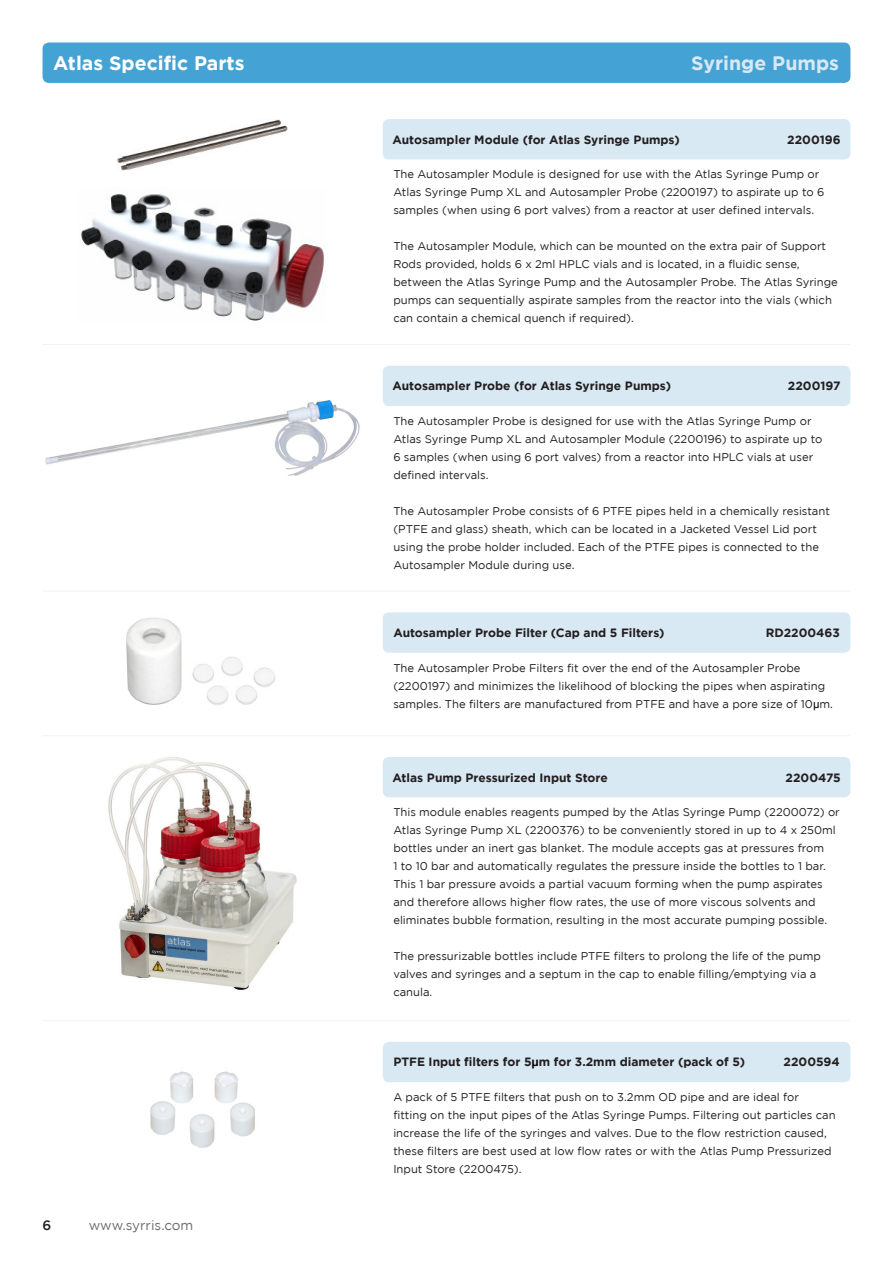
<style>
.page{position:relative;width:893px;height:1263px;background:#fff}
.page>*{position:absolute;margin:0;border:0;box-sizing:border-box;transform-origin:0 0}
.t1{font:700 19.5px "Gotham";color:#fff}
.t2{font:700 19.5px "Gotham";color:#d9e9f4}
.Page_Numbers{font:13.5px "Gotham";color:#6c6d70}
.Page_Numbers-2{font:500 13.5px "Gotham";color:#231f20}
.Product_Name{font:700 12px "Gotham";color:#231f20}
.Part_Number{font:700 12px "Gotham";color:#231f20}
.t3{font:11.25px/18px "Gotham";color:#231f20}
.s1{font-family:"Arial";color:#000}
</style>
<div class="page">
<div style="left:383px;top:366px;width:467px;height:40px;background:#d9e9f4;border-radius:6px"></div>
<img style="left:45px;top:400px;width:315px;height:76px">
<div style="left:383px;top:757px;width:467px;height:40px;background:#d9e9f4;border-radius:6px"></div>
<img style="left:108px;top:757px;width:189px;height:233px">
<div style="left:383px;top:1042px;width:467px;height:40px;background:#d9e9f4;border-radius:6px"></div>
<img style="left:150px;top:1071px;width:105px;height:77px">
<hr style="left:43px;top:344px;width:807px;height:1px;background:#f2f3f4">
<hr style="left:43px;top:1020px;width:807px;height:1px;background:#f2f3f4">
<img style="left:81px;top:194px;width:243px;height:127px">
<div style="left:383px;top:119px;width:467px;height:40px;background:#d9e9f4;border-radius:6px"></div>
<img style="left:117px;top:119px;width:170px;height:51px">
<div style="left:383px;top:612px;width:467px;height:41px;background:#d9e9f4;border-radius:6px"></div>
<img style="left:126px;top:617px;width:150px;height:89px">
<hr style="left:43px;top:591px;width:807px;height:1px;background:#f2f3f4">
<hr style="left:43px;top:735px;width:807px;height:1px;background:#f2f3f4">
<div style="left:43px;top:43px;width:807px;height:40px;background:#45a2d4;border-radius:6px"></div>
<p class="t1" style="left:53px;top:52px;width:193px">Atlas Specific Parts</p>
<p class="t2" style="left:691px;top:52px;width:149px">Syringe Pumps</p>
<p class="Product_Name" style="left:392px;top:132px;width:289px">Autosampler Module (for Atlas Syringe Pumps)</p>
<p class="Part_Number" style="left:787px;top:132px;width:55px">2200196</p>
<p class="t3" style="left:393px;top:165px;width:432px">The Autosampler Module is designed for use with the Atlas Syringe Pump or<br>Atlas Syringe Pump XL and Autosampler Probe (2200197) to aspirate up to 6 samples (when using 6 port valves) from a reactor at user defined intervals.</p>
<p class="t3" style="left:393px;top:237px;width:446px">The Autosampler Module, which can be mounted on the extra pair of Support Rods provided, holds 6 x 2ml HPLC vials and is located, in a fluidic sense, between the Atlas Syringe Pump and the Autosampler Probe. The Atlas Syringe pumps can sequentially aspirate samples from the reactor into the vials (which can contain a chemical quench if required).</p>
<p class="Product_Name" style="left:392px;top:379px;width:280px">Autosampler Probe (for Atlas Syringe Pumps)</p>
<p class="Part_Number" style="left:788px;top:379px;width:54px">2200197</p>
<p class="t3" style="left:393px;top:412px;width:430px">The Autosampler Probe is designed for use with the Atlas Syringe Pump or Atlas Syringe Pump XL and Autosampler Module (2200196) to aspirate up to 6 samples (when using 6 port valves) from a reactor into HPLC vials at user defined intervals.</p>
<p class="t3" style="left:393px;top:502px;width:438px">The Autosampler Probe consists of 6 PTFE pipes held in a chemically resistant (PTFE and glass) sheath, which can be located in a Jacketed Vessel Lid port using the probe holder included. Each of the PTFE pipes is connected to the Autosampler Module during use.</p>
<p class="Product_Name" style="left:393px;top:626px;width:273px">Autosampler Probe Filter (Cap and 5 Filters)</p>
<p class="Product_Name" style="left:766px;top:626px;width:76px">RD2200463</p>
<p class="t3" style="left:393px;top:658px;width:441px">The Autosampler Probe Filters fit over the end of the Autosampler Probe (2200197) and minimizes the likelihood of blocking the pipes when aspirating samples. The filters are manufactured from PTFE and have a pore size of 10<span class="s1">μ</span>m.</p>
<p class="Product_Name" style="left:392px;top:770px;width:217px">Atlas Pump Pressurized Input Store</p>
<p class="Part_Number" style="left:786px;top:770px;width:57px">2200475</p>
<p class="t3" style="left:393px;top:803px;width:448px">This module enables reagents pumped by the Atlas Syringe Pump (2200072) or Atlas Syringe Pump XL (2200376) to be conveniently stored in up to 4 x 250ml bottles under an inert gas blanket. The module accepts gas at pressures from<br>1 to 10 bar and automatically regulates the pressure inside the bottles to 1 bar.<br>This 1 bar pressure avoids a partial vacuum forming when the pump aspirates and therefore allows higher flow rates, the use of more viscous solvents and eliminates bubble formation, resulting in the most accurate pumping possible.</p>
<p class="t3" style="left:393px;top:947px;width:429px">The pressurizable bottles include PTFE filters to prolong the life of the pump valves and syringes and a septum in the cap to enable filling/emptying via a canula.</p>
<p class="Page_Numbers-2" style="left:43px;top:1218px;width:10px">6</p>
<p class="Page_Numbers" style="left:89px;top:1218px;width:106px">www.syrris.com</p>
<p class="Product_Name" style="left:393px;top:1055px;width:353px">PTFE Input filters for 5<span class="s1">μ</span>m for 3.2mm diameter (pack of 5)</p>
<p class="Product_Name" style="left:784px;top:1055px;width:58px">2200594</p>
<p class="t3" style="left:393px;top:1088px;width:444px">A pack of 5 PTFE filters that push on to 3.2mm OD pipe and are ideal for<br>fitting on the input pipes of the Atlas Syringe Pumps. Filtering out particles can increase the life of the syringes and valves. Due to the flow restriction caused, these filters are best used at low flow rates or with the Atlas Pump Pressurized Input Store (2200475).</p>
</div>
